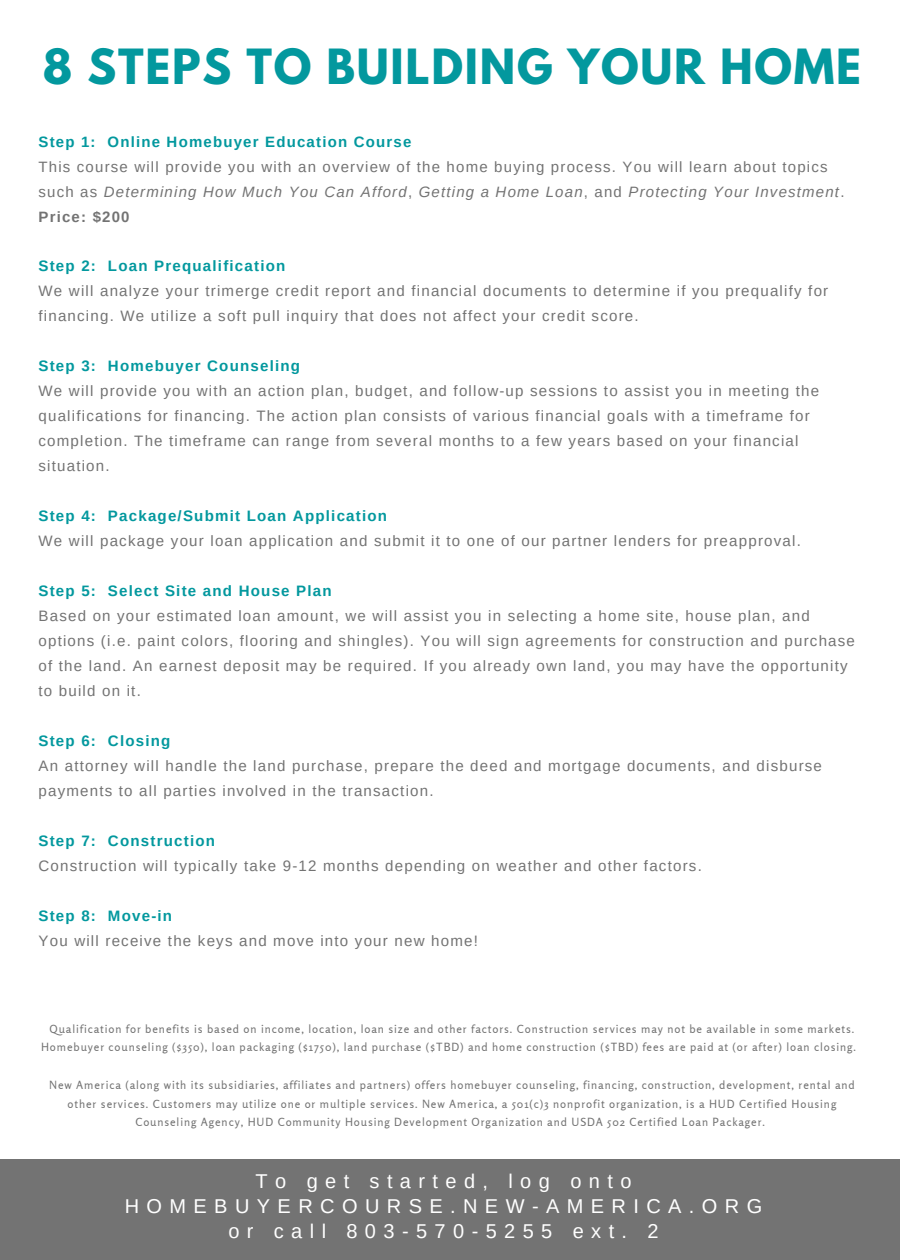
<style>
.page{position:relative;width:900px;height:1260px;background:#fff}
.page>*{position:absolute;margin:0;border:0;box-sizing:border-box;transform-origin:0 0}
.t1{font:700 43px "League Spartan";letter-spacing:.04em;color:#03989e}
.t2{font:20px "Arimo";letter-spacing:.37em;color:#fff}
.t3{font:15px/25px "Arimo";letter-spacing:.08em;color:#737373}
.t4{font:700 15px "Arimo";letter-spacing:.08em;color:#03989e}
.t5{font:700 15px "Arimo";letter-spacing:.08em;color:#737373}
.t6{font:11.25px/18.8px "Rosario";letter-spacing:.08em;color:#737373;text-align:right}
.s1{font-style:italic}
</style>
<div class="page">
<div style="left:0;top:1160px;width:900px;height:100px;background:#737373"></div>
<p class="t1" style="left:43px;top:45px;width:820px">8 STEPS TO BUILDING YOUR HOME</p>
<p class="t4" style="left:38px;top:133px;width:374px">Step 1: Online Homebuyer Education Course</p>
<p class="t3" style="left:38px;top:154px;width:807px">This course will provide you with an overview of the home buying process. You will learn about topics such as <span class="s1">Determining How Much You Can Afford</span>, <span class="s1">Getting a Home Loan</span>, and <span class="s1">Protecting Your Investment</span>.</p>
<p class="t5" style="left:38px;top:208px;width:93px">Price: $200</p>
<p class="t4" style="left:38px;top:258px;width:248px">Step 2: Loan Prequalification</p>
<p class="t3" style="left:38px;top:279px;width:791px">We will analyze your trimerge credit report and financial documents to determine if you prequalify for financing. We utilize a soft pull inquiry that does not affect your credit score.</p>
<p class="t4" style="left:38px;top:358px;width:263px">Step 3: Homebuyer Counseling</p>
<p class="t3" style="left:38px;top:379px;width:782px">We will provide you with an action plan, budget, and follow-up sessions to assist you in meeting the qualifications for financing. The action plan consists of various financial goals with a timeframe for completion. The timeframe can range from several months to a few years based on your financial situation.</p>
<p class="t4" style="left:38px;top:508px;width:350px">Step 4: Package/Submit Loan Application</p>
<p class="t3" style="left:38px;top:528px;width:764px">We will package your loan application and submit it to one of our partner lenders for preapproval.</p>
<p class="t4" style="left:38px;top:582px;width:295px">Step 5: Select Site and House Plan</p>
<p class="t3" style="left:38px;top:603px;width:818px">Based on your estimated loan amount, we will assist you in selecting a home site, house plan, and options (i.e. paint colors, flooring and shingles). You will sign agreements for construction and purchase of the land. An earnest deposit may be required. If you already own land, you may have the opportunity to build on it.</p>
<p class="t4" style="left:38px;top:732px;width:134px">Step 6: Closing</p>
<p class="t3" style="left:38px;top:753px;width:785px">An attorney will handle the land purchase, prepare the deed and mortgage documents, and disburse payments to all parties involved in the transaction.</p>
<p class="t4" style="left:38px;top:832px;width:178px">Step 7: Construction</p>
<p class="t3" style="left:38px;top:853px;width:665px">Construction will typically take 9-12 months depending on weather and other factors.</p>
<p class="t4" style="left:38px;top:907px;width:135px">Step 8: Move-in</p>
<p class="t3" style="left:38px;top:928px;width:441px">You will receive the keys and move into your new home!</p>
<p class="t6" style="left:41px;top:1019px;width:817px">Qualification for benefits is based on income, location, loan size and other factors. Construction services may not be available in some markets.<br>Homebuyer counseling ($350), loan packaging ($1750), land purchase ($TBD) and home construction ($TBD) fees are paid at (or after) loan closing.</p>
<p class="t6" style="left:49px;top:1075px;width:807px;text-align:center">New America (along with its subsidiaries, affiliates and partners) offers homebuyer counseling, financing, construction, development, rental and other services. Customers may utilize one or multiple services. New America, a 501(c)3 nonprofit organization, is a HUD Certified Housing<br>Counseling Agency, HUD Community Housing Development Organization and USDA 502 Certified Loan Packager.</p>
<p class="t2" style="left:256px;top:1170px;width:377px">To get started, log onto</p>
<p class="t2" style="left:125px;top:1195px;width:639px">HOMEBUYERCOURSE.NEW-AMERICA.ORG</p>
<p class="t2" style="left:228px;top:1220px;width:432px">or call 803-570-5255 ext. 2</p>
</div>
